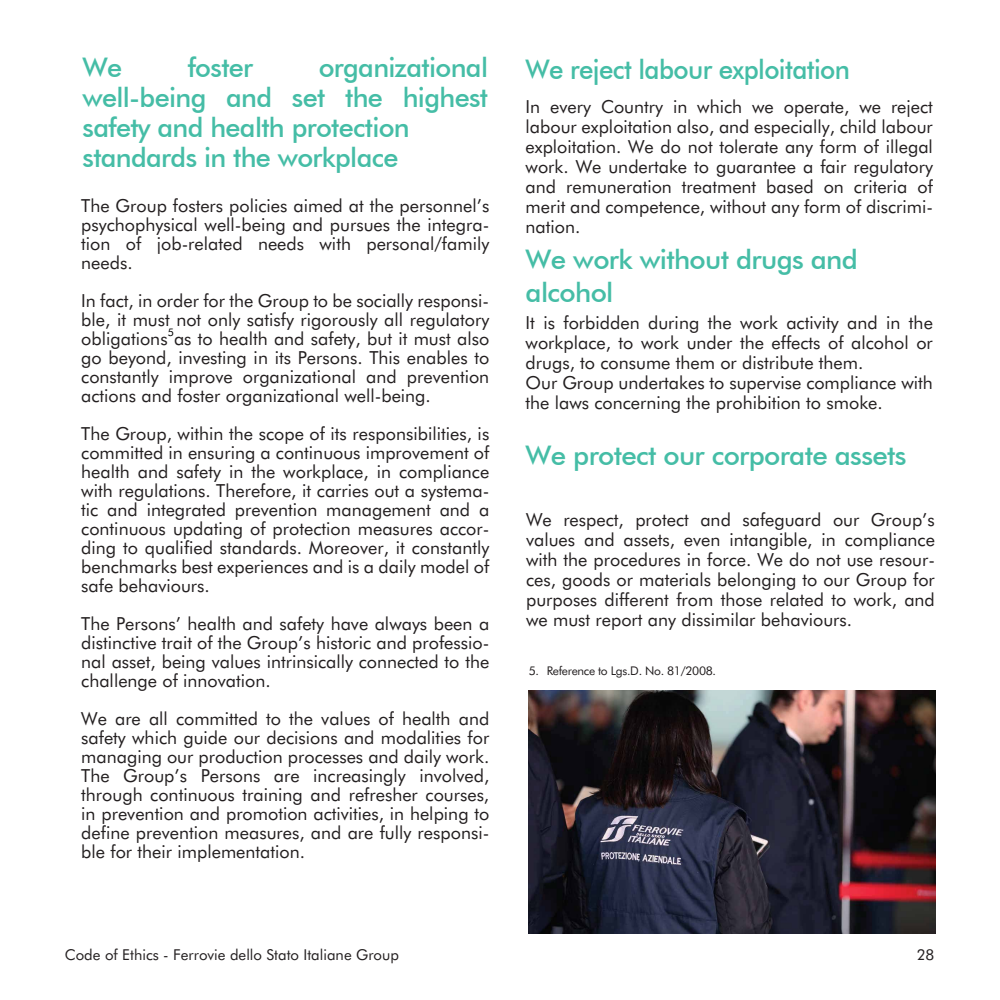
<style>
.page{position:relative;width:1000px;height:1000px;background:#fff}
.page>*{position:absolute;margin:0;border:0;box-sizing:border-box;transform-origin:0 0}
.t1{font:500 27px/30px "Futura BT";letter-spacing:-.025em;color:#45bda6}
.t2{font:500 27px "Futura BT";letter-spacing:-.025em;color:#45bda6;scale:.96 1}
.t3{font:18px/19px "Futura BT";color:#231f20;text-align:justify}
.t4{font:15px "Futura BT";color:#231f20}
.t5{font:12px "Futura BT";letter-spacing:-.025em;color:#231f20}
.t6{font:10.5px "Futura BT";color:#000}
</style>
<div class="page">
<img style="left:529px;top:690px;width:407px;height:243px">
<h1 class="t1" style="left:82px;top:52px;width:41px">We</h1>
<h1 class="t1" style="left:188px;top:52px;width:67px">foster</h1>
<h1 class="t1" style="left:319px;top:52px;width:171px">organizational</h1>
<h1 class="t2" style="left:526px;top:53px;width:339px">We reject labour exploitation</h1>
<h1 class="t1" style="left:82px;top:82px;width:407px">well-being and set the highest safety and health protection standards in the workplace</h1>
<p class="t3" style="left:81px;top:196px;width:410px">The Group fosters policies aimed at the personnel’s psychophysical well-being and pursues the integra&shy;tion of job-related needs with personal/family needs.</p>
<p class="t3" style="left:81px;top:291px;width:410px">In fact, in order for the Group to be socially responsi&shy;ble, it must not only satisfy rigorously all regulatory obligations as to health and safety, but it must also go beyond, investing in its Persons. This enables to constantly improve organizational and prevention actions and foster organizational well-being.</p>
<p class="t3" style="left:81px;top:424px;width:410px">The Group, within the scope of its responsibilities, is committed in ensuring a continuous improvement of health and safety in the workplace, in compliance with regulations. Therefore, it carries out a systema&shy;tic and integrated prevention management and a continuous updating of protection measures accor&shy;ding to qualified standards. Moreover, it constantly benchmarks best experiences and is a daily model of safe behaviours.</p>
<p class="t3" style="left:81px;top:614px;width:410px">The Persons’ health and safety have always been a distinctive trait of the Group’s historic and professio&shy;nal asset, being values intrinsically connected to the challenge of innovation.</p>
<p class="t3" style="left:81px;top:709px;width:410px">We are all committed to the values of health and safety which guide our decisions and modalities for managing our production processes and daily work.<br>The Group’s Persons are increasingly involved, through continuous training and refresher courses, in prevention and promotion activities, in helping to define prevention measures, and are fully responsi&shy;ble for their implementation.</p>
<p class="t3" style="left:526px;top:97px;width:409px;line-height:20px">In every Country in which we operate, we reject labour exploitation also, and especially, child labour exploitation. We do not tolerate any form of illegal work. We undertake to guarantee a fair regulatory and remuneration treatment based on criteria of merit and competence, without any form of discrimi&shy;nation.</p>
<h1 class="t1" style="left:526px;top:243px;width:334px;line-height:32.4px">We work without drugs and alcohol</h1>
<p class="t3" style="left:526px;top:312px;width:409px;line-height:20px;text-align:left">It is forbidden during the work activity and in the workplace, to work under the effects of alcohol or drugs, to consume them or distribute them.<br>Our Group undertakes to supervise compliance with the laws concerning the prohibition to smoke.</p>
<p class="t6" style="left:168px;top:326px;width:8px">5</p>
<h1 class="t1" style="left:526px;top:440px;width:383px">We protect our corporate assets</h1>
<p class="t3" style="left:526px;top:509px;width:410px;line-height:20px">We respect, protect and safeguard our Group’s values and assets, even intangible, in compliance with the procedures in force. We do not use resour&shy;ces, goods or materials belonging to our Group for purposes different from those related to work, and we must report any dissimilar behaviours.</p>
<p class="t5" style="left:529px;top:663px;width:189px">5. Reference to Lgs.D. No. 81/2008.</p>
<p class="t4" style="left:65px;top:946px;width:336px">Code of Ethics - Ferrovie dello Stato Italiane Group</p>
<p class="t4" style="left:917px;top:946px;width:19px">28</p>
</div>
